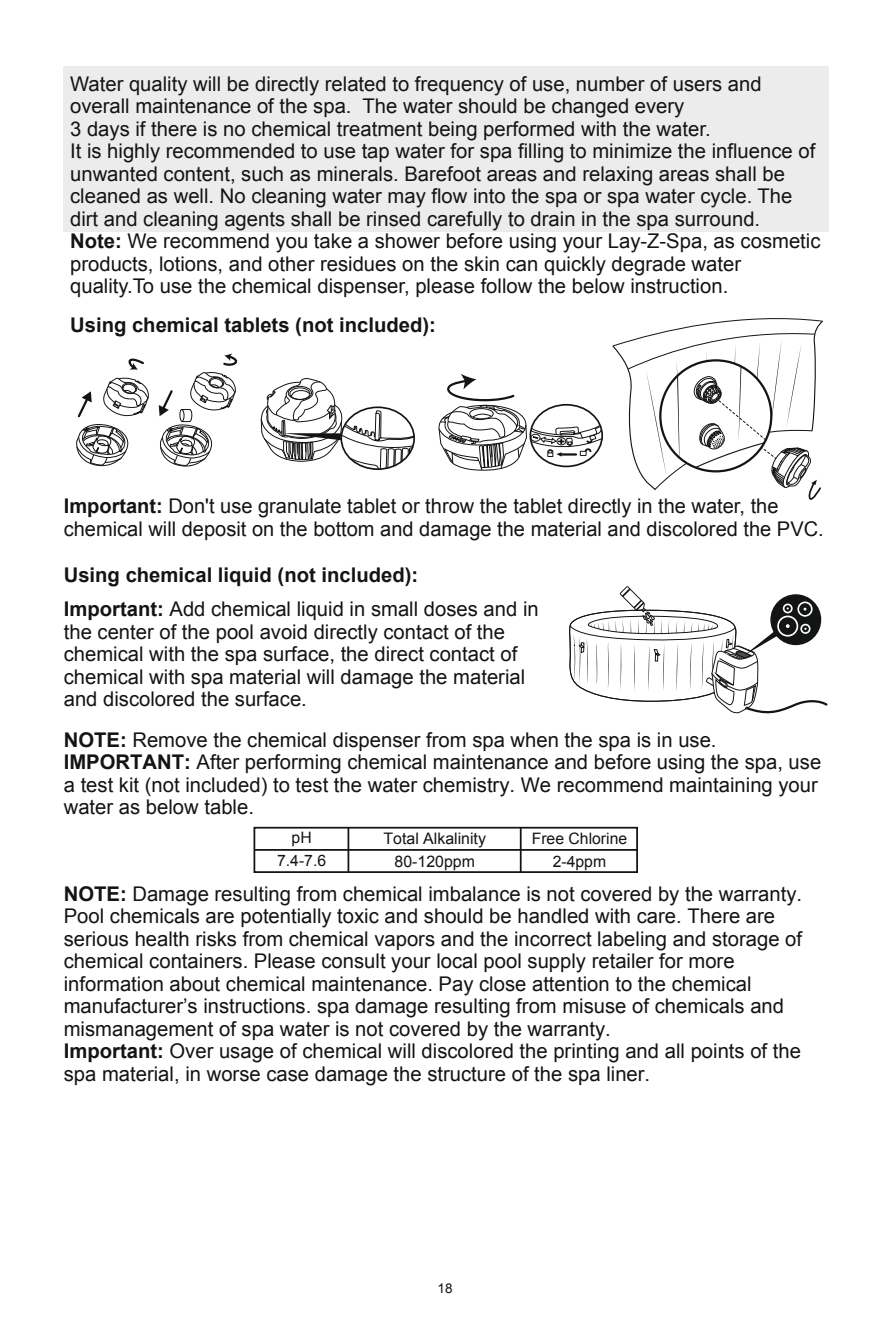
<style>
.page{position:relative;width:893px;height:1340px;background:#fff}
.page>*{position:absolute;margin:0;border:0;box-sizing:border-box;transform-origin:0 0}
.t1{font:20.25px/22.5px "Arial";color:#131414}
.t2{font:700 20.25px "Arial";color:#131414}
.t3{font:15.97px/22.9px "Arial";color:#131414;text-align:center}
.t4{font:15.75px/22.9px "Arial";color:#131414;text-align:center}
.t5{font:13.5px "Arial";color:#131414}
.s1{font-weight:700}
</style>
<div class="page">
<div style="left:64px;top:66px;width:765px;height:166px;background:#ececec"></div>
<div style="left:253px;top:826px;width:385px;height:47px;border:2px solid #131414"></div>
<hr style="left:254px;top:849px;width:383px;height:1px;background:#131414">
<hr style="left:347px;top:827px;width:2px;height:45px;background:#131414">
<hr style="left:520px;top:827px;width:2px;height:45px;background:#131414">
<svg style="left:612px;top:318px;width:211px;height:182px"></svg>
<div style="left:659px;top:359px;width:113px;height:113px;border:2px solid #131414;border-radius:50%"></div>
<svg style="left:569px;top:586px;width:259px;height:128px"></svg>
<svg style="left:128px;top:358px;width:16px;height:12px"></svg>
<svg style="left:76px;top:377px;width:73px;height:89px"></svg>
<svg style="left:159px;top:353px;width:79px;height:113px"></svg>
<svg style="left:438px;top:374px;width:164px;height:97px"></svg>
<svg style="left:260px;top:378px;width:154px;height:91px"></svg>
<p class="t1" style="left:70px;top:74px;width:752px">Water quality will be directly related to frequency of use, number of users and overall maintenance of the spa. The water should be changed every<br>3 days if there is no chemical treatment being performed with the water.<br>It is highly recommended to use tap water for spa filling to minimize the influence of unwanted content, such as minerals. Barefoot areas and relaxing areas shall be cleaned as well. No cleaning water may flow into the spa or spa water cycle. The dirt and cleaning agents shall be rinsed carefully to drain in the spa surround.<br><span class="s1">Note:</span> We recommend you take a shower before using your Lay-Z-Spa, as cosmetic products, lotions, and other residues on the skin can quickly degrade water quality.To use the chemical dispenser, please follow the below instruction.</p>
<p class="t2" style="left:70px;top:317px;width:367px">Using chemical tablets (not included):</p>
<p class="t1" style="left:64px;top:497px;width:761px"><span class="s1">Important:</span> Don't use granulate tablet or throw the tablet directly in the water, the chemical will deposit on the bottom and damage the material and discolored the PVC.</p>
<p class="t2" style="left:64px;top:567px;width:356px">Using chemical liquid (not included):</p>
<p class="t1" style="left:64px;top:600px;width:476px"><span class="s1">Important:</span> Add chemical liquid in small doses and in the center of the pool avoid directly contact of the chemical with the spa surface, the direct contact of chemical with spa material will damage the material and discolored the surface.</p>
<p class="t1" style="left:64px;top:730px;width:759px"><span class="s1">NOTE:</span> Remove the chemical dispenser from spa when the spa is in use.<br><span class="s1">IMPORTANT:</span> After performing chemical maintenance and before using the spa, use a test kit (not included) to test the water chemistry. We recommend maintaining your water as below table.</p>
<p class="t4" style="left:277px;top:827px;width:51px">pH<br>7.4-7.6</p>
<p class="t3" style="left:383px;top:828px;width:104px">Total Alkalinity<br>80-120ppm</p>
<p class="t4" style="left:532px;top:828px;width:97px">Free Chlorine<br>2-4ppm</p>
<p class="t1" style="left:64px;top:884px;width:740px"><span class="s1">NOTE:</span> Damage resulting from chemical imbalance is not covered by the warranty.<br>Pool chemicals are potentially toxic and should be handled with care. There are serious health risks from chemical vapors and the incorrect labeling and storage of chemical containers. Please consult your local pool supply retailer for more information about chemical maintenance. Pay close attention to the chemical manufacturer’s instructions. spa damage resulting from misuse of chemicals and mismanagement of spa water is not covered by the warranty.<br><span class="s1">Important:</span> Over usage of chemical will discolored the printing and all points of the spa material, in worse case damage the structure of the spa liner.</p>
<p class="t5" style="left:438px;top:1283px;width:17px">18</p>
</div>
